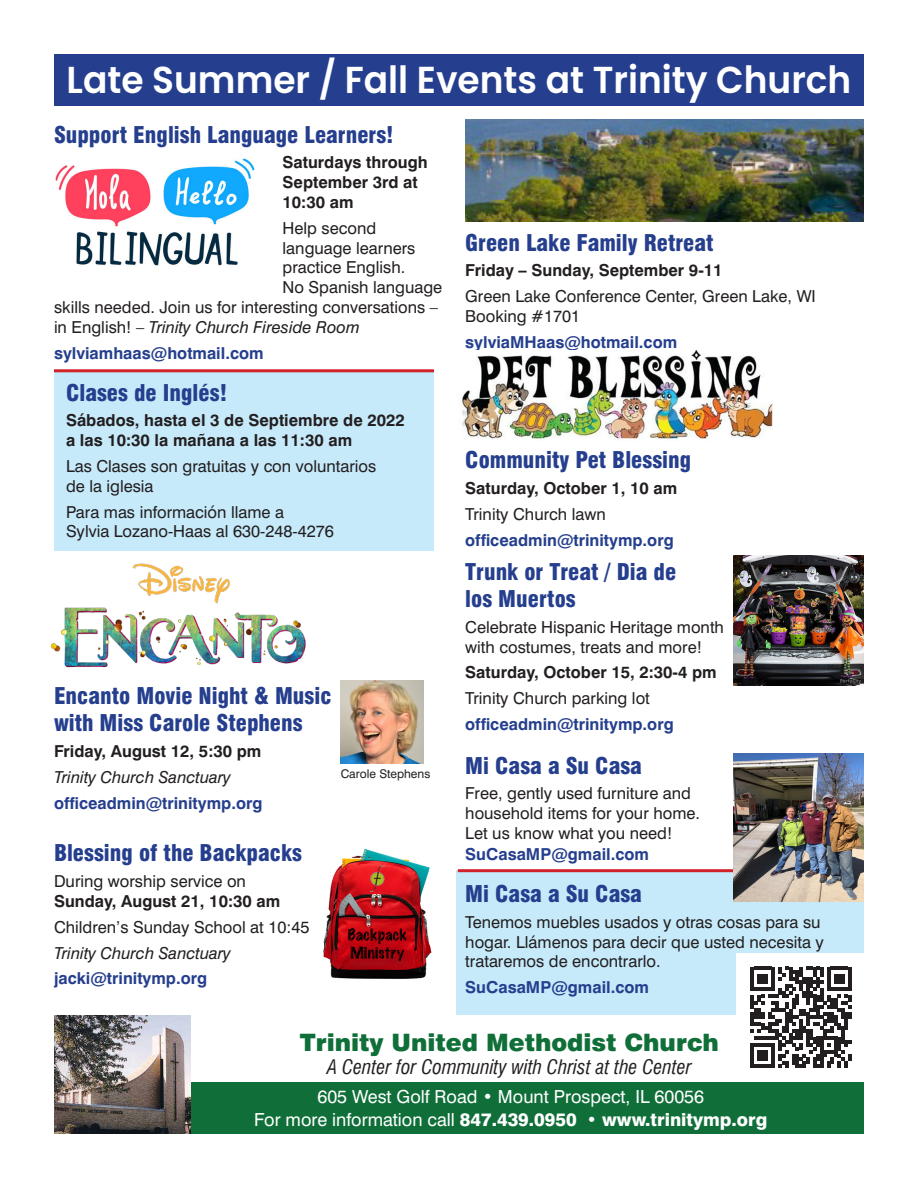
<style>
.page{position:relative;width:918px;height:1188px;background:#fff}
.page>*{position:absolute;margin:0;border:0;box-sizing:border-box;transform-origin:0 0}
.t1{font:600 37.5px "Poppins";color:#fff;scale:.96 1}
.t2{font:900 24px "Swiss 721 BT";color:#106f39}
.t3{font:900 condensed 22.5px/27px "Swiss 721 BT";color:#253f8e}
.t4{font:italic condensed 19.5px "Swiss 721 BT";color:#231f20}
.t5{font:800 18px "Swiss 721 BT";color:#fff}
.t6{font:18px "Swiss 721 BT";color:#fff}
.body{font:16.5px/19.8px "Swiss 721 BT";color:#231f20}
.body-2{font:700 16.5px/19.8px "Swiss 721 BT";color:#231f20}
.email{font:700 16.5px "Swiss 721 BT";color:#253f8e}
.body-3{font:italic 16.5px "Swiss 721 BT";color:#231f20}
.t7{font:12px "Swiss 721 BT";color:#231f20}
.s1{font-style:normal}
.s2{font-weight:400}
</style>
<div class="page">
<div style="left:456px;top:871px;width:408px;height:144px;background:#c6eafa"></div>
<div style="left:54px;top:372px;width:380px;height:179px;background:#c6eafa"></div>
<div style="left:54px;top:1082px;width:810px;height:52px;background:#106f39"></div>
<div style="left:54px;top:54px;width:810px;height:52px;background:#253f8e"></div>
<img style="left:55px;top:158px;width:200px;height:108px">
<img style="left:50px;top:563px;width:256px;height:105px">
<img style="left:323px;top:849px;width:109px;height:130px">
<img style="left:462px;top:350px;width:310px;height:90px">
<img style="left:733px;top:555px;width:131px;height:131px">
<img style="left:465px;top:119px;width:399px;height:102px">
<div style="left:736px;top:953px;width:128px;height:127px;background:#fff"></div>
<svg style="left:750px;top:967px;width:102px;height:101px"></svg>
<hr style="left:458px;top:869px;width:406px;height:3px;background:#d1232a">
<hr style="left:54px;top:369px;width:380px;height:3px;background:#d1232a">
<img style="left:733px;top:754px;width:131px;height:148px">
<img style="left:341px;top:680px;width:82px;height:84px">
<img style="left:54px;top:1015px;width:136px;height:119px">
<p class="t1" style="left:67px;top:58px;width:819px">Late Summer / Fall Events at Trinity Church</p>
<p class="t3" style="left:54px;top:121px;width:341px">Support English Language Learners!</p>
<p class="body-2" style="left:283px;top:153px;width:147px">Saturdays through<br>September 3rd at<br>10:30 am</p>
<p class="body" style="left:283px;top:218px;width:95px">Help second</p>
<p class="body" style="left:283px;top:238px;width:134px">language learners</p>
<p class="body" style="left:283px;top:258px;width:124px">practice English.</p>
<p class="body" style="left:283px;top:277px;width:161px">No Spanish language</p>
<p class="body" style="left:54px;top:297px;width:386px">skills needed. Join us for interesting conversations –</p>
<p class="body-3" style="left:54px;top:317px;width:307px"><span class="s1">in English! –</span> Trinity Church Fireside Room</p>
<p class="email" style="left:54px;top:343px;width:211px">sylviamhaas@hotmail.com</p>
<p class="t3" style="left:66px;top:379px;width:163px">Clases de Inglés!</p>
<p class="body-2" style="left:66px;top:411px;width:340px">Sábados, hasta el 3 de Septiembre de 2022 a las 10:30 la mañana a las 11:30 am</p>
<p class="body" style="left:66px;top:456px;width:312px">Las Clases son gratuitas y con voluntarios de la iglesia</p>
<p class="body" style="left:66px;top:502px;width:269px">Para mas información llame a<br>Sylvia Lozano-Haas al 630-248-4276</p>
<p class="t3" style="left:54px;top:683px;width:279px">Encanto Movie Night &amp; Music with Miss Carole Stephens</p>
<p class="body-2" style="left:54px;top:741px;width:209px">Friday, August 12, 5:30 pm</p>
<p class="body-3" style="left:54px;top:767px;width:178px">Trinity Church Sanctuary</p>
<p class="email" style="left:54px;top:793px;width:210px">officeadmin@trinitymp.org</p>
<p class="t3" style="left:54px;top:840px;width:249px">Blessing of the Backpacks</p>
<p class="body-2" style="left:54px;top:871px;width:228px"><span class="s2">During worship service on<br></span>Sunday, August 21, 10:30 am</p>
<p class="body" style="left:54px;top:917px;width:257px">Children’s Sunday School at 10:45</p>
<p class="body-3" style="left:54px;top:943px;width:178px">Trinity Church Sanctuary</p>
<p class="email" style="left:54px;top:969px;width:155px">jacki@trinitymp.org</p>
<p class="t7" style="left:341px;top:767px;width:91px">Carole Stephens</p>
<p class="t3" style="left:465px;top:229px;width:250px">Green Lake Family Retreat</p>
<p class="body-2" style="left:465px;top:261px;width:259px">Friday – Sunday, September 9-11</p>
<p class="body" style="left:465px;top:286px;width:352px">Green Lake Conference Center, Green Lake, WI<br>Booking #1701</p>
<p class="email" style="left:465px;top:332px;width:213px">sylviaMHaas@hotmail.com</p>
<p class="t3" style="left:465px;top:446px;width:228px">Community Pet Blessing</p>
<p class="body-2" style="left:465px;top:478px;width:214px">Saturday, October 1, 10 am</p>
<p class="body" style="left:465px;top:504px;width:142px">Trinity Church lawn</p>
<p class="email" style="left:465px;top:530px;width:210px">officeadmin@trinitymp.org</p>
<p class="t3" style="left:465px;top:558px;width:213px">Trunk or Treat / Dia de los Muertos</p>
<p class="body" style="left:465px;top:617px;width:260px">Celebrate Hispanic Heritage month with costumes, treats and more!</p>
<p class="body-2" style="left:465px;top:663px;width:253px">Saturday, October 15, 2:30-4 pm</p>
<p class="body" style="left:465px;top:688px;width:186px">Trinity Church parking lot</p>
<p class="email" style="left:465px;top:714px;width:210px">officeadmin@trinitymp.org</p>
<p class="t3" style="left:465px;top:752px;width:178px">Mi Casa a Su Casa</p>
<p class="body" style="left:465px;top:783px;width:236px">Free, gently used furniture and household items for your home.<br>Let us know what you need!</p>
<p class="email" style="left:465px;top:844px;width:185px">SuCasaMP@gmail.com</p>
<p class="t3" style="left:465px;top:880px;width:178px">Mi Casa a Su Casa</p>
<p class="body" style="left:465px;top:912px;width:360px">Tenemos muebles usados y otras cosas para su hogar. Llámenos para decir que usted necesita y trataremos de encontrarlo.</p>
<p class="email" style="left:465px;top:977px;width:185px">SuCasaMP@gmail.com</p>
<p class="t2" style="left:300px;top:1028px;width:421px">Trinity United Methodist Church</p>
<p class="t4" style="left:327px;top:1056px;width:366px">A Center for Community with Christ at the Center</p>
<p class="t6" style="left:317px;top:1086px;width:388px">605 West Golf Road • Mount Prospect, IL 60056</p>
<p class="t5" style="left:254px;top:1109px;width:515px"><span class="s2">For more information call</span> 847.439.0950 <span class="s2">•</span> www.trinitymp.org</p>
</div>
